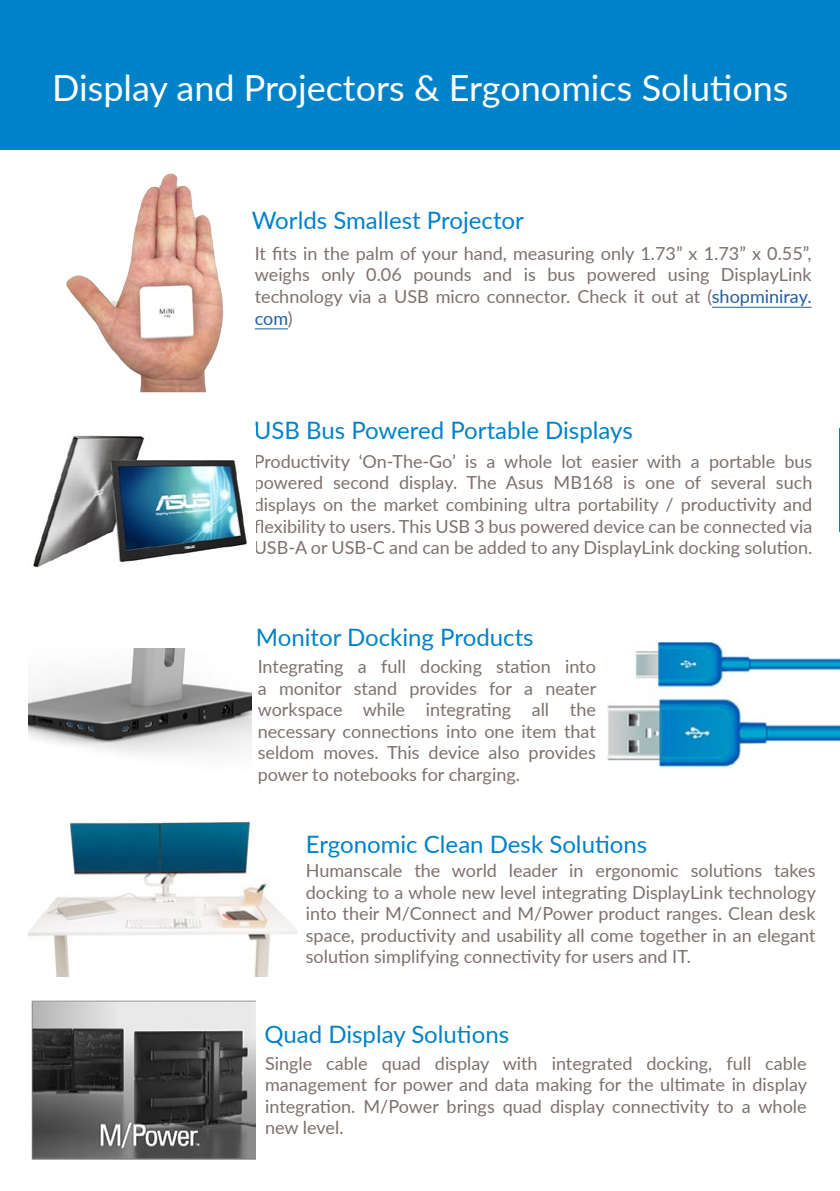
<style>
.page{position:relative;width:840px;height:1191px;background:#fff}
.page>*{position:absolute;margin:0;border:0;box-sizing:border-box;transform-origin:0 0}
.t1{font:36px "Lato";color:#fff}
.t2{font:24px "Lato";color:#0082c8}
.t3{font:18px/21.6px "Lato";color:#7d716d;text-align:justify}
.s1{color:#215e9e}
</style>
<div class="page">
<img style="left:607px;top:641px;width:232px;height:127px">
<div style="left:0;top:0;width:839px;height:149px;background:#0082c8"></div>
<hr style="left:711px;top:307px;width:100px;height:1px;background:#215e9e">
<hr style="left:255px;top:328px;width:33px;height:1px;background:#215e9e">
<img style="left:33px;top:435px;width:215px;height:132px">
<img style="left:28px;top:821px;width:269px;height:155px">
<img style="left:31px;top:1000px;width:224px;height:159px">
<img style="left:28px;top:649px;width:223px;height:105px">
<img style="left:66px;top:173px;width:158px;height:219px">
<hr style="left:839px;top:428px;width:1px;height:104px;background:#0082c8">
<h1 class="t1" style="left:52px;top:62px;width:737px">Display and Projectors &amp; Ergonomics Solutions</h1>
<h2 class="t2" style="left:251px;top:204px;width:273px">Worlds Smallest Projector</h2>
<p class="t3" style="left:255px;top:242px;width:558px">It fits in the palm of your hand, measuring only 1.73” x 1.73” x 0.55”, weighs only 0.06 pounds and is bus powered using DisplayLink technology via a USB micro connector. Check it out at (<span class="s1">shopminiray. com</span>)</p>
<h2 class="t2" style="left:253px;top:413px;width:380px">USB Bus Powered Portable Displays</h2>
<p class="t3" style="left:253px;top:449px;width:560px">Productivity ‘On-The-Go’ is a whole lot easier with a portable bus powered second display. The Asus MB168 is one of several such displays on the market combining ultra portability / productivity and flexibility to users. This USB 3 bus powered device can be connected via USB-A or USB-C and can be added to any DisplayLink docking solution.</p>
<h2 class="t2" style="left:256px;top:619px;width:279px">Monitor Docking Products</h2>
<p class="t3" style="left:257px;top:655px;width:340px">Integrating a full docking station into a monitor stand provides for a neater workspace while integrating all the necessary connections into one item that seldom moves. This device also provides power to notebooks for charging.</p>
<h2 class="t2" style="left:305px;top:827px;width:343px">Ergonomic Clean Desk Solutions</h2>
<p class="t3" style="left:306px;top:859px;width:511px">Humanscale the world leader in ergonomic solutions takes docking to a whole new level integrating DisplayLink technology into their M/Connect and M/Power product ranges. Clean desk space, productivity and usability all come together in an elegant solution simplifying connectivity for users and IT.</p>
<h2 class="t2" style="left:264px;top:1017px;width:246px">Quad Display Solutions</h2>
<p class="t3" style="left:265px;top:1051px;width:543px">Single cable quad display with integrated docking, full cable management for power and data making for the ultimate in display integration. M/Power brings quad display connectivity to a whole new level.</p>
</div>
